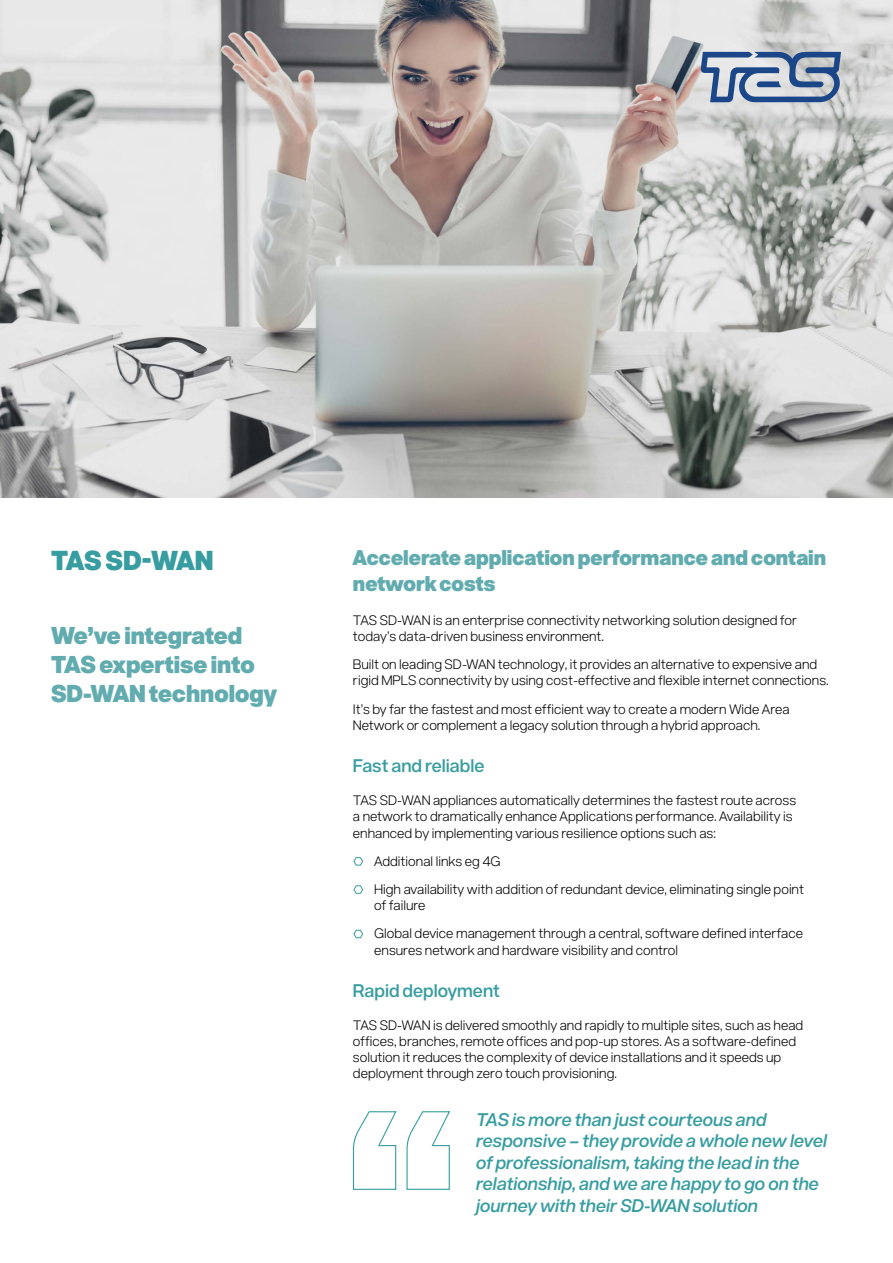
<style>
.page{position:relative;width:893px;height:1263px;background:#fff}
.page>*{position:absolute;margin:0;border:0;box-sizing:border-box;transform-origin:0 0}
.t1{font:900 27px "Acronym";color:#389da0}
.t2{font:900 24px/28.8px "Acronym";color:#62acaf}
.t3{font:900 21px/25.2px "Acronym";color:#62acaf}
.t4{font:italic 600 18px/21.6px "Acronym";color:#389da0}
.t5{font:600 18px "Acronym";color:#389da0}
.t6{font:300 13.5px/16.2px "Acronym";color:#000}
</style>
<div class="page">
<img style="left:0;top:0;width:893px;height:497px">
<svg style="left:353px;top:857px;width:10px;height:9px"></svg>
<svg style="left:353px;top:885px;width:10px;height:9px"></svg>
<svg style="left:353px;top:930px;width:10px;height:8px"></svg>
<svg style="left:700px;top:52px;width:141px;height:50px;background:#899cb8"></svg>
<svg style="left:352px;top:1111px;width:98px;height:79px"></svg>
<h1 class="t1" style="left:51px;top:540px;width:164px">TAS SD-WAN</h1>
<h2 class="t2" style="left:51px;top:620px;width:227px">We’ve integrated<br>TAS expertise into<br>SD-WAN technology</h2>
<h3 class="t3" style="left:353px;top:544px;width:475px">Accelerate application performance and contain network costs</h3>
<p class="t6" style="left:353px;top:611px;width:446px">TAS SD-WAN is an enterprise connectivity networking solution designed for today’s data-driven business environment.</p>
<p class="t6" style="left:353px;top:655px;width:477px">Built on leading SD-WAN technology, it provides an alternative to expensive and rigid MPLS connectivity by using cost-effective and flexible internet connections.</p>
<p class="t6" style="left:353px;top:700px;width:438px">It’s by far the fastest and most efficient way to create a modern Wide Area<br>Network or complement a legacy solution through a hybrid approach.</p>
<h3 class="t5" style="left:353px;top:752px;width:133px">Fast and reliable</h3>
<p class="t6" style="left:353px;top:791px;width:445px">TAS SD-WAN appliances automatically determines the fastest route across a network to dramatically enhance Applications performance. Availability is enhanced by implementing various resilience options such as:</p>
<p class="t6" style="left:374px;top:846px;width:431px;line-height:28.2px">Additional links eg 4G<br>High availability with addition of redundant device, eliminating single point</p>
<p class="t6" style="left:374px;top:890px;width:430px;line-height:28.2px">of failure<br>Global device management through a central, software defined interface</p>
<p class="t6" style="left:374px;top:941px;width:305px">ensures network and hardware visibility and control</p>
<h3 class="t5" style="left:353px;top:977px;width:148px">Rapid deployment</h3>
<p class="t6" style="left:353px;top:1016px;width:452px">TAS SD-WAN is delivered smoothly and rapidly to multiple sites, such as head offices, branches, remote offices and pop-up stores. As a software-defined solution it reduces the complexity of device installations and it speeds up deployment through zero touch provisioning.</p>
<h3 class="t4" style="left:476px;top:1107px;width:353px">TAS is more than just courteous and responsive – they provide a whole new level of professionalism, taking the lead in the relationship, and we are happy to go on the journey with their SD-WAN solution</h3>
</div>
